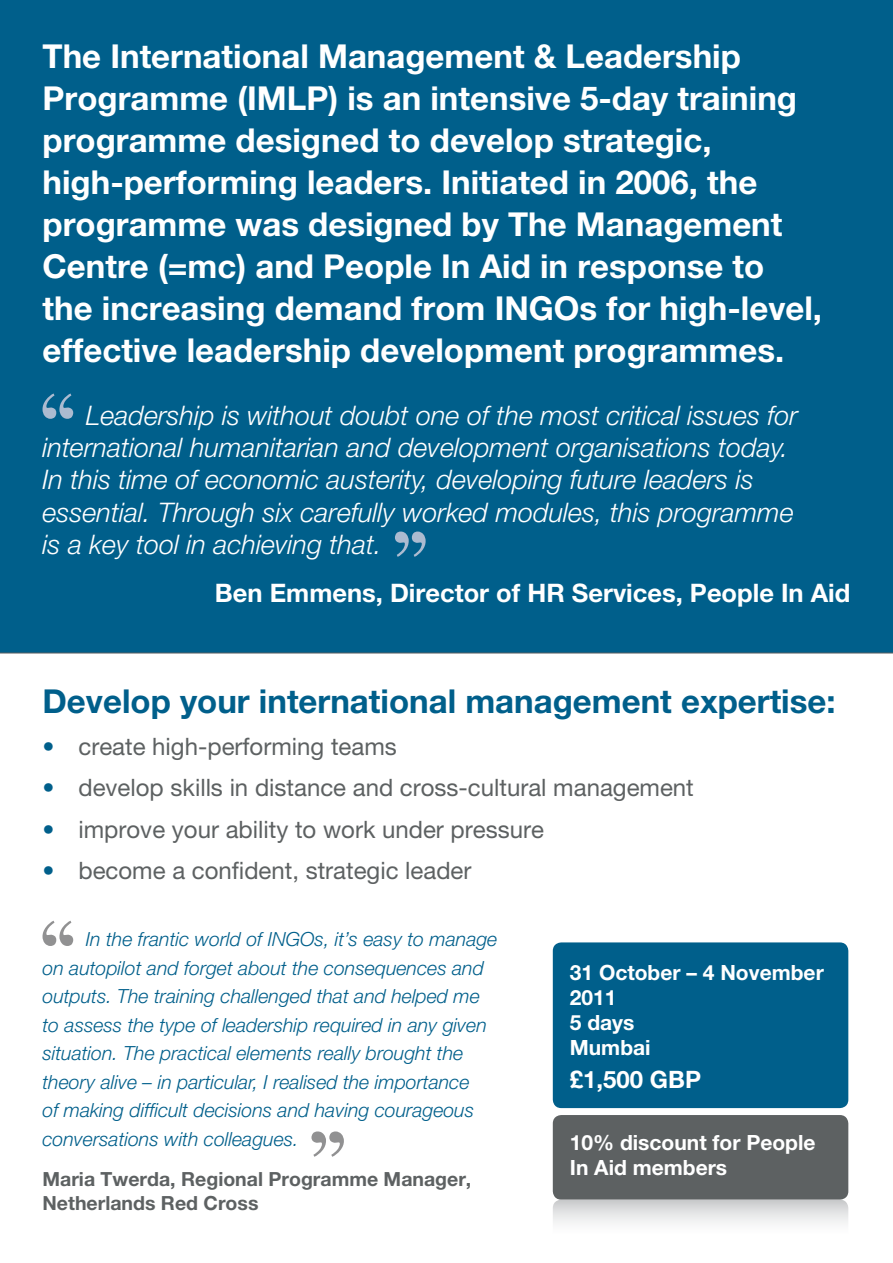
<style>
.page{position:relative;width:893px;height:1263px;background:#fff}
.page>*{position:absolute;margin:0;border:0;box-sizing:border-box;transform-origin:0 0}
.t1{font:700 33px/42px "Helvetica Neue";color:#fff}
.t2{font:700 33px "Helvetica Neue";color:#005f8b}
.t3{font:italic 300 27px/32.4px "Helvetica Neue";color:#fff}
.t4{font:700 25.5px "Helvetica Neue";color:#fff}
.t5{font:24px "Helvetica Neue";color:#5d6162}
.t6{font:700 24px "Helvetica Neue";color:#fff}
.t7{font:700 21px/25.2px "Helvetica Neue";color:#fff}
.t8{font:italic 300 19.5px/28.5px "Helvetica Neue";color:#005f8b}
.t9{font:700 19.5px/23.4px "Helvetica Neue";color:#5d6162}
.s1{color:#005f8b}
</style>
<div class="page">
<div style="left:0;top:0;width:893px;height:653px;background:#005f8b"></div>
<div style="left:553px;top:942px;width:295px;height:166px;background:#005f8b;border-radius:9px"></div>
<div style="left:553px;top:1115px;width:295px;height:85px;background:#5d6162;border-radius:9px"></div>
<svg style="left:553px;top:1200px;width:295px;height:23px"></svg>
<svg style="left:43px;top:921px;width:30px;height:25px"></svg>
<svg style="left:43px;top:393px;width:30px;height:26px"></svg>
<svg style="left:395px;top:531px;width:31px;height:26px"></svg>
<svg style="left:311px;top:1131px;width:33px;height:26px"></svg>
<hr style="left:0;top:653px;width:893px;height:1px;background:#5d6162">
<p class="t1" style="left:43px;top:35px;width:781px">The International Management &amp; Leadership Programme (IMLP) is an intensive 5-day training programme designed to develop strategic, high-performing leaders. Initiated in 2006, the programme was designed by The Management Centre (=mc) and People In Aid in response to the increasing demand from INGOs for high-level, effective leadership development programmes.</p>
<p class="t3" style="left:43px;top:398px;width:757px;text-indent:43px">Leadership is without doubt one of the most critical issues for international humanitarian and development organisations today.<br>In this time of economic austerity, developing future leaders is essential. Through six carefully worked modules, this programme is a key tool in achieving that.</p>
<h3 class="t4" style="left:215px;top:577px;width:637px">Ben Emmens, Director of HR Services, People In Aid</h3>
<h1 class="t2" style="left:43px;top:681px;width:795px">Develop your international management expertise:</h1>
<p class="t5" style="left:43px;top:732px;width:356px"><span class="s1">•</span> create high-performing teams</p>
<p class="t5" style="left:43px;top:773px;width:653px"><span class="s1">•</span> develop skills in distance and cross-cultural management</p>
<p class="t5" style="left:43px;top:815px;width:503px"><span class="s1">•</span> improve your ability to work under pressure</p>
<p class="t5" style="left:43px;top:856px;width:430px"><span class="s1">•</span> become a confident, strategic leader</p>
<p class="t8" style="left:43px;top:925px;width:456px;text-indent:43px">In the frantic world of INGOs, it’s easy to manage on autopilot and forget about the consequences and outputs. The training challenged that and helped me to assess the type of leadership required in any given situation. The practical elements really brought the theory alive – in particular, I realised the importance<br>of making difficult decisions and having courageous conversations with colleagues.</p>
<p class="t9" style="left:43px;top:1167px;width:430px">Maria Twerda, Regional Programme Manager,<br>Netherlands Red Cross</p>
<p class="t7" style="left:570px;top:959px;width:255px">31 October – 4 November<br>2011<br>5 days<br>Mumbai</p>
<p class="t6" style="left:570px;top:1065px;width:133px">£1,500 GBP</p>
<p class="t7" style="left:570px;top:1129px;width:247px">10% discount for People<br>In Aid members</p>
</div>
